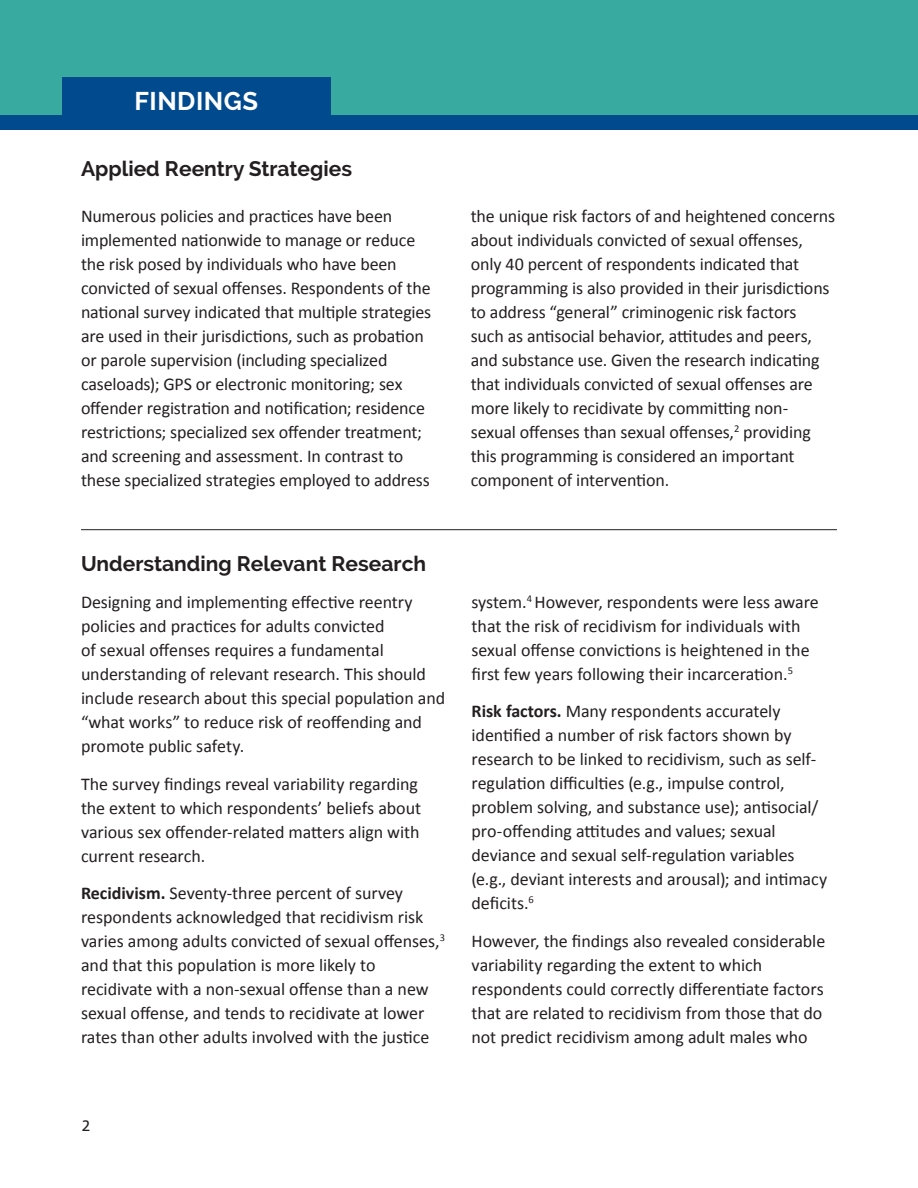
<style>
.page{position:relative;width:918px;height:1188px;background:#fff}
.page>*{position:absolute;margin:0;border:0;box-sizing:border-box;transform-origin:0 0}
.t1{font:700 25.5px "Raleway";letter-spacing:.02em;color:#fff}
.body_text{font:700 21px "Raleway";color:#231f20}
.body_text-2{font:18px/24px "Calibri";letter-spacing:-.01em;color:#231f20}
.footer_-_page_number{font:15px "Fedra Sans Normal TF";color:#231f20}
.s1{font-weight:700}
</style>
<div class="page">
<div style="left:0;top:0;width:918px;height:116px;background:#39aa9f"></div>
<div style="left:62px;top:77px;width:269px;height:46px;background:#004a8d"></div>
<div style="left:0;top:116px;width:918px;height:14px;background:#004a8d"></div>
<hr style="left:81px;top:529px;width:756px;height:1px;background:#231f20">
<p class="t1" style="left:134px;top:86px;width:125px">FINDINGS</p>
<p class="body_text" style="left:81px;top:157px;width:273px">Applied Reentry Strategies</p>
<p class="body_text-2" style="left:81px;top:204px;width:352px">Numerous policies and practices have been implemented nationwide to manage or reduce the risk posed by individuals who have been convicted of sexual offenses. Respondents of the national survey indicated that multiple strategies are used in their jurisdictions, such as probation or parole supervision (including specialized caseloads); GPS or electronic monitoring; sex offender registration and notification; residence restrictions; specialized sex offender treatment; and screening and assessment. In contrast to these specialized strategies employed to address</p>
<p class="body_text-2" style="left:471px;top:204px;width:366px">the unique risk factors of and heightened concerns about individuals convicted of sexual offenses, only 40 percent of respondents indicated that programming is also provided in their jurisdictions to address “general” criminogenic risk factors<br>such as antisocial behavior, attitudes and peers, and substance use. Given the research indicating that individuals convicted of sexual offenses are more likely to recidivate by committing non&shy;sexual offenses than sexual offenses,<sup>2</sup> providing this programming is considered an important component of intervention.</p>
<p class="body_text" style="left:81px;top:551px;width:347px">Understanding Relevant Research</p>
<p class="body_text-2" style="left:81px;top:590px;width:366px">Designing and implementing effective reentry policies and practices for adults convicted<br>of sexual offenses requires a fundamental understanding of relevant research. This should include research about this special population and “what works” to reduce risk of reoffending and promote public safety.</p>
<p class="body_text-2" style="left:81px;top:772px;width:342px">The survey findings reveal variability regarding the extent to which respondents’ beliefs about various sex offender-related matters align with current research.</p>
<p class="body_text-2" style="left:81px;top:881px;width:366px"><span class="s1">Recidivism.</span> Seventy-three percent of survey respondents acknowledged that recidivism risk varies among adults convicted of sexual offenses,<sup>3 </sup>and that this population is more likely to recidivate with a non-sexual offense than a new sexual offense, and tends to recidivate at lower rates than other adults involved with the justice</p>
<p class="body_text-2" style="left:472px;top:590px;width:349px">system.<sup>4</sup> However, respondents were less aware that the risk of recidivism for individuals with sexual offense convictions is heightened in the first few years following their incarceration.<sup>5</sup></p>
<p class="body_text-2" style="left:472px;top:699px;width:357px"><span class="s1">Risk factors.</span> Many respondents accurately identified a number of risk factors shown by research to be linked to recidivism, such as self&shy;regulation difficulties (e.g., impulse control, problem solving, and substance use); antisocial/ pro-offending attitudes and values; sexual deviance and sexual self-regulation variables (e.g., deviant interests and arousal); and intimacy deficits.<sup>6</sup></p>
<p class="body_text-2" style="left:472px;top:929px;width:355px">However, the findings also revealed considerable variability regarding the extent to which respondents could correctly differentiate factors that are related to recidivism from those that do not predict recidivism among adult males who</p>
<p class="footer_-_page_number" style="left:81px;top:1117px;width:11px">2</p>
</div>
